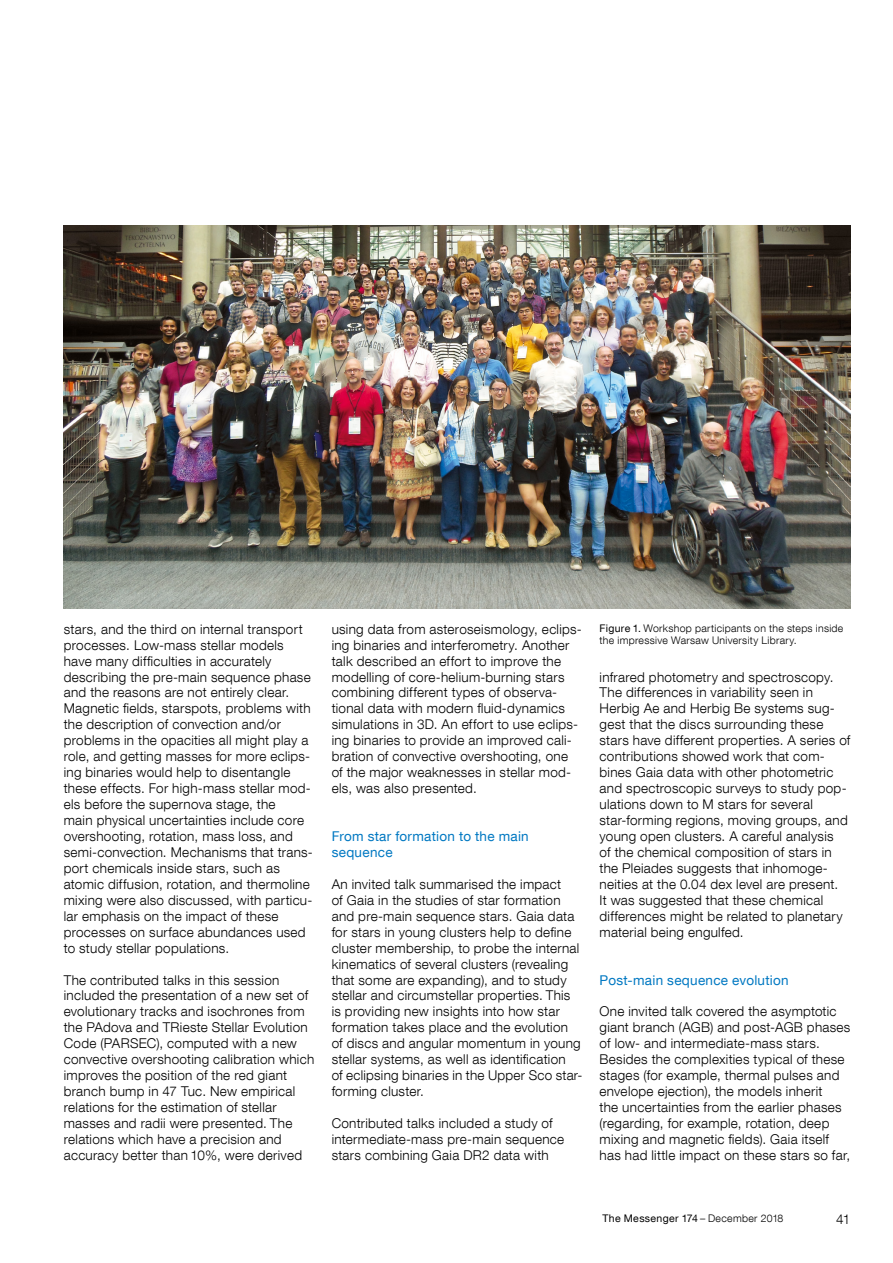
<style>
.page{position:relative;width:893px;height:1263px;background:#fff}
.page>*{position:absolute;margin:0;border:0;box-sizing:border-box;transform-origin:0 0}
._45_9pt{font:300 13.5px/15.9px "Helvetica Neue LT Com";letter-spacing:.02em;color:#000}
._55_9pt_blue{font:13.5px/15.9px "Helvetica Neue LT Com";letter-spacing:.02em;color:#0078c2}
.t1{font:300 10.5px/12.8px "Helvetica Neue LT Com";letter-spacing:.03em;color:#000}
.t2{font:10.5px "Helvetica Neue LT Com";letter-spacing:.03em;color:#000}
.s1{font-weight:400}
.s2{font-weight:300}
</style>
<div class="page">
<img style="left:64px;top:225px;width:786px;height:383px">
<p class="_45_9pt" style="left:64px;top:621px;width:251px">stars, and the third on internal transport processes. Low-mass stellar models have many difficulties in accurately describing the pre-main sequence phase and the reasons are not entirely clear.<br>Magnetic fields, starspots, problems with the description of convection and/or problems in the opacities all might play a role, and getting masses for more eclips&shy;ing binaries would help to disentangle these effects. For high-mass stellar mod&shy;els before the supernova stage, the<br>main physical uncertainties include core overshooting, rotation, mass loss, and semi-convection. Mechanisms that trans&shy;port chemicals inside stars, such as atomic diffusion, rotation, and thermoline mixing were also discussed, with particu&shy;lar emphasis on the impact of these processes on surface abundances used to study stellar populations.</p>
<p class="_45_9pt" style="left:64px;top:971px;width:252px">The contributed talks in this session included the presentation of a new set of evolutionary tracks and isochrones from the PAdova and TRieste Stellar Evolution Code (PARSEC), computed with a new convective overshooting calibration which improves the position of the red giant branch bump in 47 Tuc. New empirical relations for the estimation of stellar masses and radii were presented. The relations which have a precision and accuracy better than 10%, were derived</p>
<p class="_45_9pt" style="left:332px;top:621px;width:252px">using data from asteroseismology, eclips&shy;ing binaries and interferometry. Another talk described an effort to improve the modelling of core-helium-burning stars combining different types of observa&shy;tional data with modern fluid-dynamics simulations in 3D. An effort to use eclips&shy;ing binaries to provide an improved cali&shy;bration of convective overshooting, one of the major weaknesses in stellar mod&shy;els, was also presented.</p>
<p class="_55_9pt_blue" style="left:332px;top:828px;width:199px">From star formation to the main sequence</p>
<p class="_45_9pt" style="left:332px;top:876px;width:252px">An invited talk summarised the impact<br>of Gaia in the studies of star formation and pre-main sequence stars. Gaia data for stars in young clusters help to define cluster membership, to probe the internal kinematics of several clusters (revealing that some are expanding), and to study stellar and circumstellar properties. This is providing new insights into how star formation takes place and the evolution<br>of discs and angular momentum in young stellar systems, as well as identification<br>of eclipsing binaries in the Upper Sco star&shy;forming cluster.</p>
<p class="_45_9pt" style="left:332px;top:1115px;width:234px">Contributed talks included a study of intermediate-mass pre-main sequence stars combining Gaia DR2 data with</p>
<p class="t1" style="left:600px;top:621px;width:245px"><span class="s1">Figure 1.</span> Workshop participants on the steps inside the impressive Warsaw University Library.</p>
<p class="_45_9pt" style="left:600px;top:668px;width:252px">infrared photometry and spectroscopy.<br>The differences in variability seen in Herbig Ae and Herbig Be systems sug&shy;gest that the discs surrounding these stars have different properties. A series of contributions showed work that com&shy;bines Gaia data with other photometric and spectroscopic surveys to study pop&shy;ulations down to M stars for several star-forming regions, moving groups, and young open clusters. A careful analysis<br>of the chemical composition of stars in the Pleiades suggests that inhomoge&shy;neities at the 0.04 dex level are present.<br>It was suggested that these chemical differences might be related to planetary material being engulfed.</p>
<p class="_55_9pt_blue" style="left:600px;top:971px;width:191px">Post-main sequence evolution</p>
<p class="_45_9pt" style="left:600px;top:1003px;width:252px">One invited talk covered the asymptotic giant branch (AGB) and post-AGB phases of low- and intermediate-mass stars.<br>Besides the complexities typical of these stages (for example, thermal pulses and envelope ejection), the models inherit<br>the uncertainties from the earlier phases (regarding, for example, rotation, deep mixing and magnetic fields). Gaia itself has had little impact on these stars so far,</p>
<p class="t2" style="left:603px;top:1211px;width:182px">The Messenger 174 <span class="s2">– December 2018</span></p>
<p class="_45_9pt" style="left:836px;top:1211px;width:16px">41</p>
</div>
